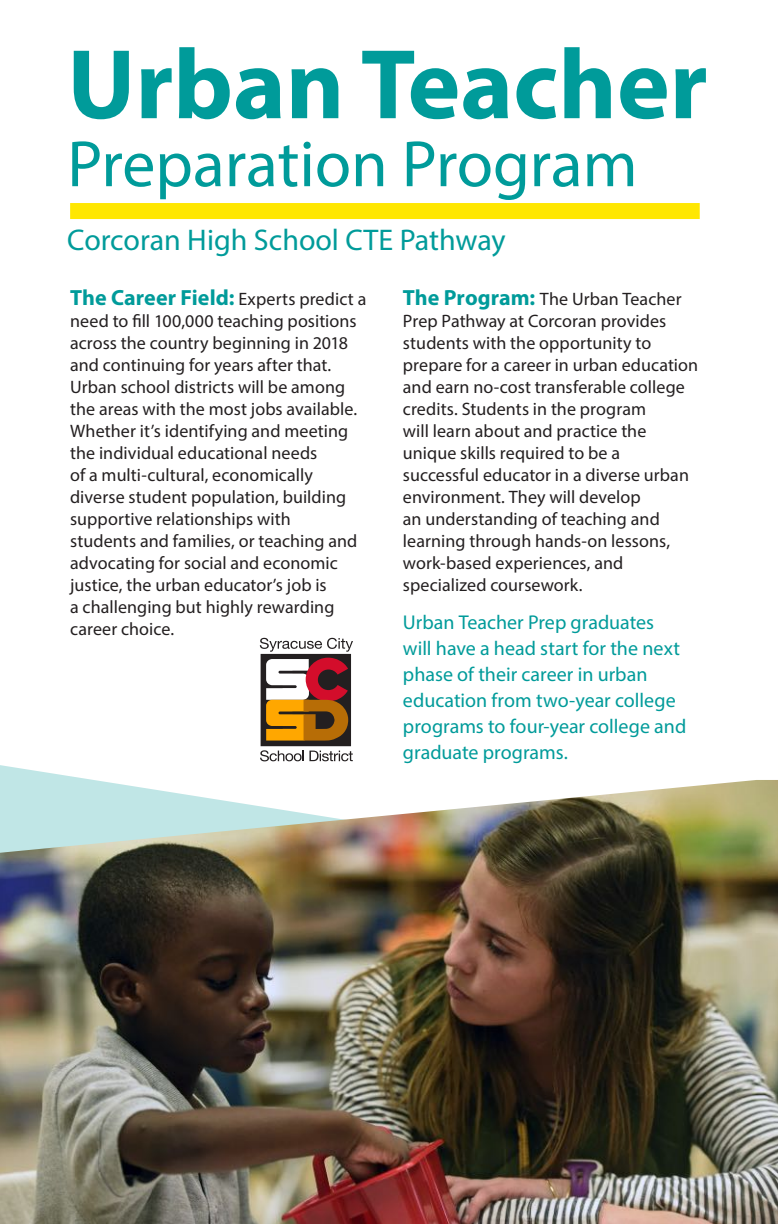
<style>
.page{position:relative;width:778px;height:1224px;background:#fff}
.page>*{position:absolute;margin:0;border:0;box-sizing:border-box;transform-origin:0 0}
.t1{font:700 100px "Myriad Pro";color:#009b9a}
.t2{font:66px "Myriad Pro";color:#009b9a}
.t3{font:30px "Myriad Pro";color:#009b9a}
.t4{font:700 22px "Myriad Pro";color:#009b9a}
.t5{font:20px/26px "Myriad Pro";color:#009b9a}
.t6{font:18px/22px "Myriad Pro";letter-spacing:.005em;color:#231f20}
.s1{font-weight:400;font-size:18px;color:#231f20}
.s2{font-weight:700;font-size:22px;color:#009b9a}
</style>
<div class="page">
<div style="left:70px;top:203px;width:629px;height:16px;background:#ffe701"></div>
<svg style="left:260px;top:638px;width:93px;height:123px"></svg>
<img style="left:0;top:780px;width:778px;height:444px">
<h1 class="t1" style="left:67px;top:19px;width:642px">Urban Teacher</h1>
<h2 class="t2" style="left:67px;top:123px;width:572px">Preparation Program</h2>
<h3 class="t3" style="left:67px;top:222px;width:440px">Corcoran High School CTE Pathway</h3>
<p class="t4" style="left:70px;top:284px;width:298px">The Career Field: <span class="s1">Experts predict a</span></p>
<p class="t6" style="left:70px;top:310px;width:289px">need to fill 100,000 teaching positions across the country beginning in 2018 and continuing for years after that.<br>Urban school districts will be among the areas with the most jobs available.<br>Whether it’s identifying and meeting the individual educational needs<br>of a multi-cultural, economically diverse student population, building supportive relationships with students and families, or teaching and advocating for social and economic justice, the urban educator’s job is<br>a challenging but highly rewarding career choice.</p>
<p class="t6" style="left:403px;top:288px;width:297px"><span class="s2">The Program:</span> The Urban Teacher Prep Pathway at Corcoran provides students with the opportunity to prepare for a career in urban education and earn no-cost transferable college credits. Students in the program<br>will learn about and practice the unique skills required to be a successful educator in a diverse urban environment. They will develop<br>an understanding of teaching and learning through hands-on lessons, work-based experiences, and specialized coursework.</p>
<p class="t5" style="left:403px;top:609px;width:285px">Urban Teacher Prep graduates will have a head start for the next phase of their career in urban education from two-year college programs to four-year college and graduate programs.</p>
</div>
